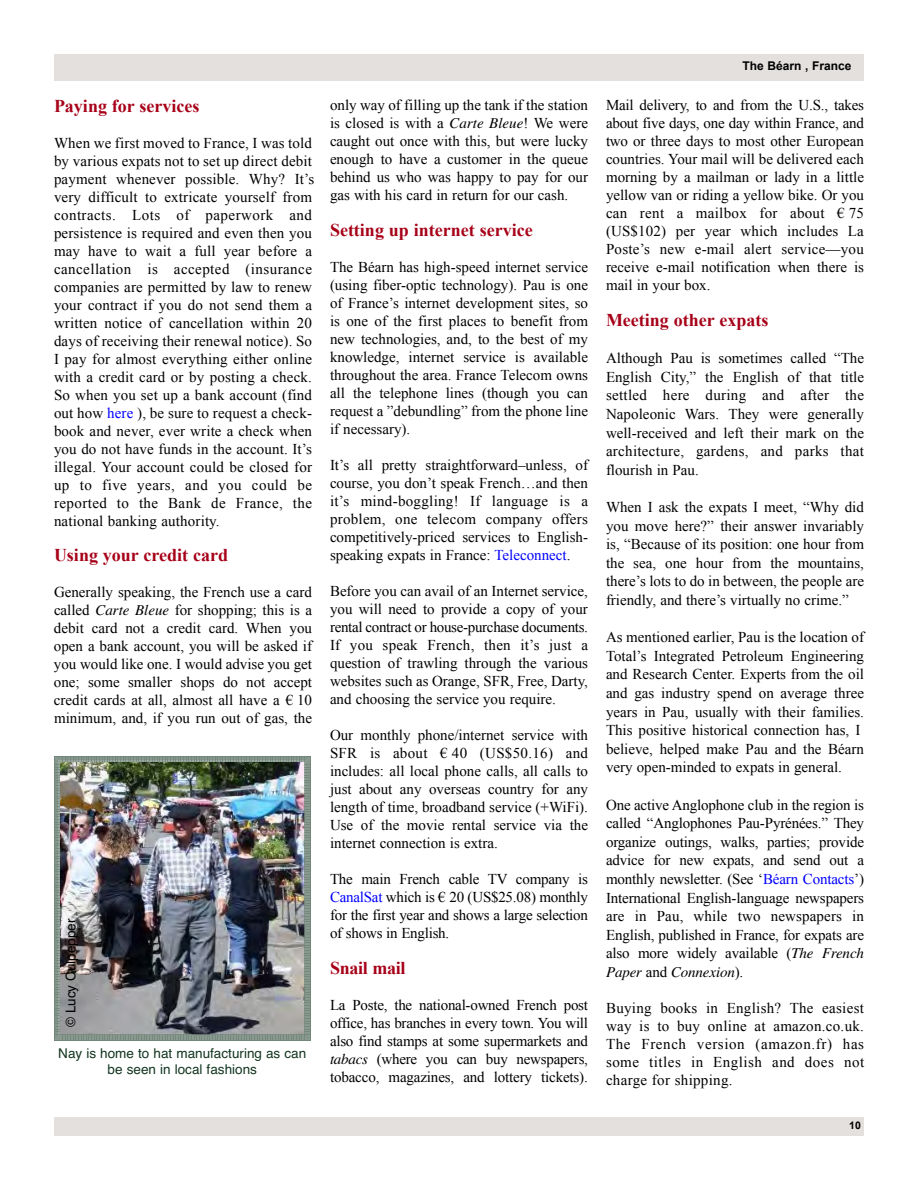
<style>
.page{position:relative;width:918px;height:1188px;background:#fff}
.page>*{position:absolute;margin:0;border:0;box-sizing:border-box;transform-origin:0 0}
.t1{font:700 18px "Times New Roman";color:#a70018}
.t2{font:15px/18px "Times New Roman";color:#000;text-align:justify}
.t3{font:italic 15px "Times";letter-spacing:-.01em;color:#000}
.t4{font:13.5px/16.2px "Helvetica";color:#133621;text-align:center}
.t5{font:13.5px "Helvetica";color:#000}
.t6{font:700 12px "Arial";color:#000}
.t7{font:700 10.5px "Arial";color:#000}
.s1{color:#00f}
.s2{font-family:"Times";font-style:italic}
.s3{font-family:"Times New Roman";font-style:normal}
</style>
<div class="page">
<div style="left:54px;top:1117px;width:810px;height:18px;background:#e4e0de"></div>
<div style="left:54px;top:54px;width:810px;height:26px;background:#e4e0de"></div>
<img style="left:54px;top:756px;width:256px;height:284px">
<p class="t1" style="left:54px;top:94px;width:147px">Paying for services</p>
<p class="t2" style="left:54px;top:134px;width:262px;text-align:left">When we first moved to France, I was told by various expats not to set up direct debit payment whenever possible. Why? It’s very difficult to extricate yourself from contracts. Lots of paperwork and persistence is required and even then you may have to wait a full year before a cancellation is accepted (insurance companies are permitted by law to renew your contract if you do not send them a written notice of cancellation within 20 days of receiving their renewal notice). So I pay for almost everything either online with a credit card or by posting a check.<br>So when you set up a bank account (find out how <span class="s1">here</span> ), be sure to request a check&shy;book and never, ever write a check when you do not have funds in the account. It’s illegal. Your account could be closed for up to five years, and you could be reported to the Bank de France, the national banking authority.</p>
<p class="t1" style="left:54px;top:543px;width:176px">Using your credit card</p>
<p class="t2" style="left:54px;top:583px;width:260px">Generally speaking, the French use a card called <span class="s2">Carte Bleue</span> for shopping; this is a debit card not a credit card. When you open a bank account, you will be asked if you would like one. I would advise you get one; some smaller shops do not accept credit cards at all, almost all have a € 10 minimum, and, if you run out of gas, the</p>
<p class="t5" style="left:63px;top:1027px;width:110px;rotate:-90deg">© Lucy Culpepper</p>
<p class="t4" style="left:58px;top:1045px;width:250px">Nay is home to hat manufacturing as can be seen in local fashions</p>
<p class="t2" style="left:330px;top:96px;width:260px">only way of filling up the tank if the station is closed is with a <span class="s2">Carte Bleue</span>! We were caught out once with this, but were lucky enough to have a customer in the queue behind us who was happy to pay for our gas with his card in return for our cash.</p>
<p class="t1" style="left:330px;top:217px;width:204px">Setting up internet service</p>
<p class="t2" style="left:330px;top:258px;width:260px">The Béarn has high-speed internet service (using fiber-optic technology). Pau is one of France’s internet development sites, so is one of the first places to benefit from new technologies, and, to the best of my knowledge, internet service is available throughout the area. France Telecom owns all the telephone lines (though you can request a ”debundling” from the phone line if necessary).</p>
<p class="t2" style="left:330px;top:456px;width:260px">It’s all pretty straightforward–unless, of course, you don’t speak French…and then it’s mind-boggling! If language is a problem, one telecom company offers competitively-priced services to English&shy;speaking expats in France: <span class="s1">Teleconnect</span>.</p>
<p class="t2" style="left:330px;top:582px;width:260px">Before you can avail of an Internet service, you will need to provide a copy of your rental contract or house-purchase documents.<br>If you speak French, then it’s just a question of trawling through the various websites such as Orange, SFR, Free, Darty, and choosing the service you require.</p>
<p class="t2" style="left:330px;top:726px;width:260px">Our monthly phone/internet service with SFR is about € 40 (US$50.16) and includes: all local phone calls, all calls to just about any overseas country for any length of time, broadband service (+WiFi).<br>Use of the movie rental service via the internet connection is extra.</p>
<p class="t2" style="left:330px;top:870px;width:260px">The main French cable TV company is <span class="s1">CanalSat</span> which is € 20 (US$25.08) monthly for the first year and shows a large selection of shows in English.</p>
<p class="t1" style="left:330px;top:955px;width:77px">Snail mail</p>
<p class="t2" style="left:330px;top:996px;width:260px">La Poste, the national-owned French post office, has branches in every town. You will also find stamps at some supermarkets and <span class="s2">tabacs</span> (where you can buy newspapers, tobacco, magazines, and lottery tickets).</p>
<p class="t6" style="left:742px;top:57px;width:111px">The Béarn , France</p>
<p class="t2" style="left:606px;top:96px;width:260px">Mail delivery, to and from the U.S., takes about five days, one day within France, and two or three days to most other European countries. Your mail will be delivered each morning by a mailman or lady in a little yellow van or riding a yellow bike. Or you can rent a mailbox for about € 75 (US$102) per year which includes La Poste’s new e-mail alert service—you receive e-mail notification when there is mail in your box.</p>
<p class="t1" style="left:606px;top:307px;width:164px">Meeting other expats</p>
<p class="t2" style="left:606px;top:349px;width:260px;line-height:18.6px">Although Pau is sometimes called “The English City,” the English of that title settled here during and after the Napoleonic Wars. They were generally well-received and left their mark on the architecture, gardens, and parks that flourish in Pau.</p>
<p class="t2" style="left:606px;top:497px;width:260px;line-height:18.6px">When I ask the expats I meet, “Why did you move here?” their answer invariably is, “Because of its position: one hour from the sea, one hour from the mountains, there’s lots to do in between, the people are friendly, and there’s virtually no crime.”</p>
<p class="t2" style="left:606px;top:628px;width:260px;line-height:18.6px;text-align:left">As mentioned earlier, Pau is the location of Total’s Integrated Petroleum Engineering and Research Center. Experts from the oil and gas industry spend on average three years in Pau, usually with their families.<br>This positive historical connection has, I believe, helped make Pau and the Béarn very open-minded to expats in general.</p>
<p class="t2" style="left:606px;top:795px;width:260px;line-height:18.6px">One active Anglophone club in the region is called “Anglophones Pau-Pyrénées.” They organize outings, walks, parties; provide advice for new expats, and send out a monthly newsletter. (See ‘<span class="s1">Béarn Contacts</span>’)<br>International English-language newspapers are in Pau, while two newspapers in English, published in France, for expats are also more widely available (<span class="s2">The French</span></p>
<p class="t3" style="left:606px;top:963px;width:139px">Paper <span class="s3">and</span> Connexion<span class="s3">).</span></p>
<p class="t2" style="left:606px;top:999px;width:260px">Buying books in English? The easiest way is to buy online at amazon.co.uk.<br>The French version (amazon.fr) has some titles in English and does not charge for shipping.</p>
<p class="t7" style="left:849px;top:1118px;width:13px">10</p>
</div>
